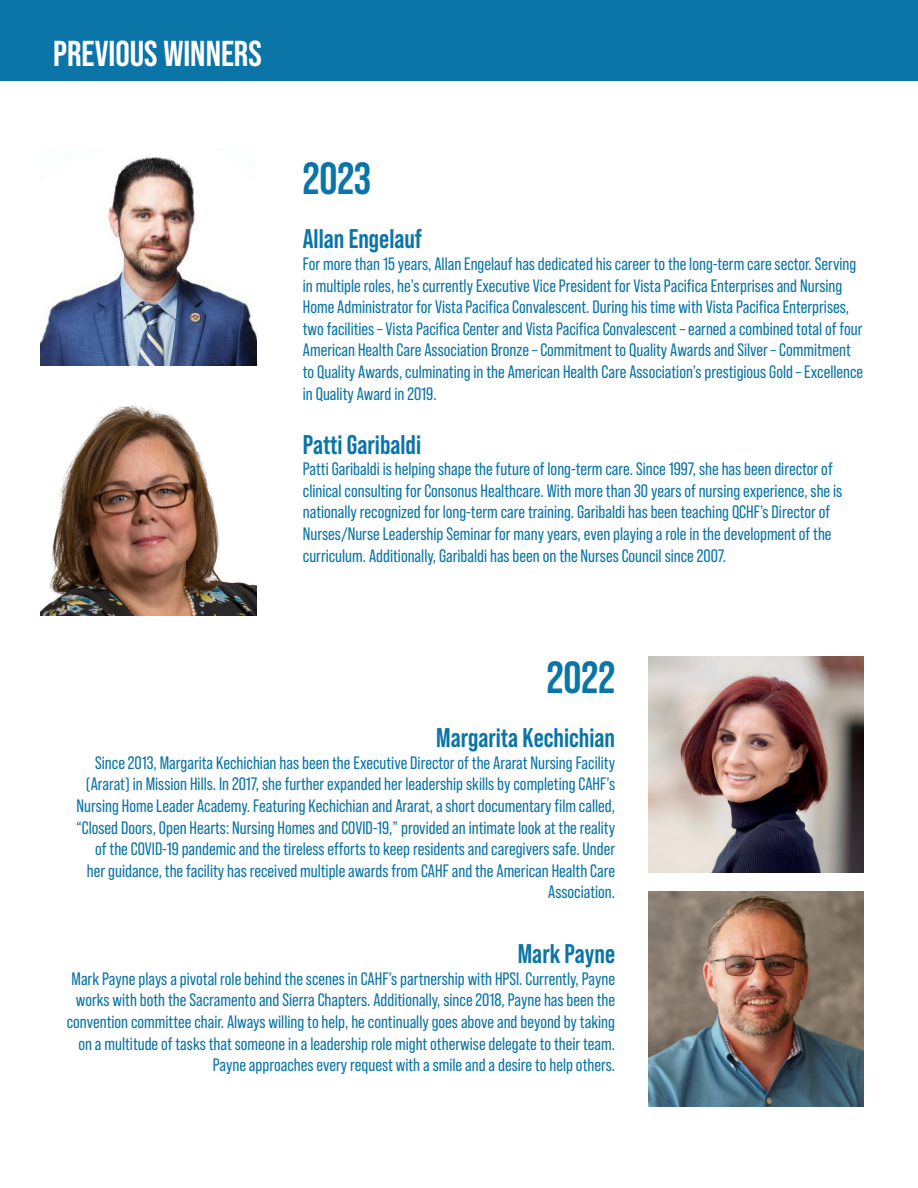
<style>
.page{position:relative;width:918px;height:1188px;background:#fff}
.page>*{position:absolute;margin:0;border:0;box-sizing:border-box;transform-origin:0 0}
.t1{font:700 45px "Bebas Neue Pro";color:#0a75a6}
.t2{font:700 36px "Bebas Neue Pro";color:#fff}
.t3{font:700 27px "Bebas Neue Pro";color:#0a75a6}
.t4{font:18px/21.6px "Bebas Neue Pro";color:#0a75a6;text-align:right}
</style>
<div class="page">
<img style="left:40px;top:157px;width:216px;height:208px">
<img style="left:40px;top:405px;width:217px;height:210px">
<img style="left:648px;top:657px;width:216px;height:216px">
<img style="left:648px;top:891px;width:216px;height:216px">
<div style="left:0;top:0;width:918px;height:80px;background:#0a75a6"></div>
<p class="t2" style="left:53px;top:33px;width:210px">PREVIOUS WINNERS</p>
<p class="t1" style="left:303px;top:153px;width:70px">2023</p>
<p class="t3" style="left:303px;top:224px;width:121px">Allan Engelauf</p>
<p class="t4" style="left:303px;top:253px;width:562px;text-align:left">For more than 15 years, Allan Engelauf has dedicated his career to the long-term care sector. Serving in multiple roles, he’s currently Executive Vice President for Vista Pacifica Enterprises and Nursing Home Administrator for Vista Pacifica Convalescent. During his time with Vista Pacifica Enterprises, two facilities – Vista Pacifica Center and Vista Pacifica Convalescent – earned a combined total of four American Health Care Association Bronze – Commitment to Quality Awards and Silver – Commitment to Quality Awards, culminating in the American Health Care Association’s prestigious Gold – Excellence in Quality Award in 2019.</p>
<p class="t3" style="left:303px;top:429px;width:120px">Patti Garibaldi</p>
<p class="t4" style="left:303px;top:458px;width:541px;text-align:left">Patti Garibaldi is helping shape the future of long-term care. Since 1997, she has been director of clinical consulting for Consonus Healthcare. With more than 30 years of nursing experience, she is nationally recognized for long-term care training. Garibaldi has been teaching QCHF’s Director of Nurses/Nurse Leadership Seminar for many years, even playing a role in the development of the curriculum. Additionally, Garibaldi has been on the Nurses Council since 2007.</p>
<p class="t1" style="left:547px;top:652px;width:70px">2022</p>
<p class="t3" style="left:436px;top:722px;width:180px">Margarita Kechichian</p>
<p class="t4" style="left:76px;top:752px;width:540px">Since 2013, Margarita Kechichian has been the Executive Director of the Ararat Nursing Facility (Ararat) in Mission Hills. In 2017, she further expanded her leadership skills by completing CAHF’s Nursing Home Leader Academy. Featuring Kechichian and Ararat, a short documentary film called, “Closed Doors, Open Hearts: Nursing Homes and COVID-19,” provided an intimate look at the reality of the COVID-19 pandemic and the tireless efforts to keep residents and caregivers safe. Under her guidance, the facility has received multiple awards from CAHF and the American Health Care Association.</p>
<p class="t3" style="left:518px;top:938px;width:99px">Mark Payne</p>
<p class="t4" style="left:67px;top:968px;width:550px">Mark Payne plays a pivotal role behind the scenes in CAHF’s partnership with HPSI. Currently, Payne works with both the Sacramento and Sierra Chapters. Additionally, since 2018, Payne has been the convention committee chair. Always willing to help, he continually goes above and beyond by taking on a multitude of tasks that someone in a leadership role might otherwise delegate to their team.<br>Payne approaches every request with a smile and a desire to help others.</p>
</div>
